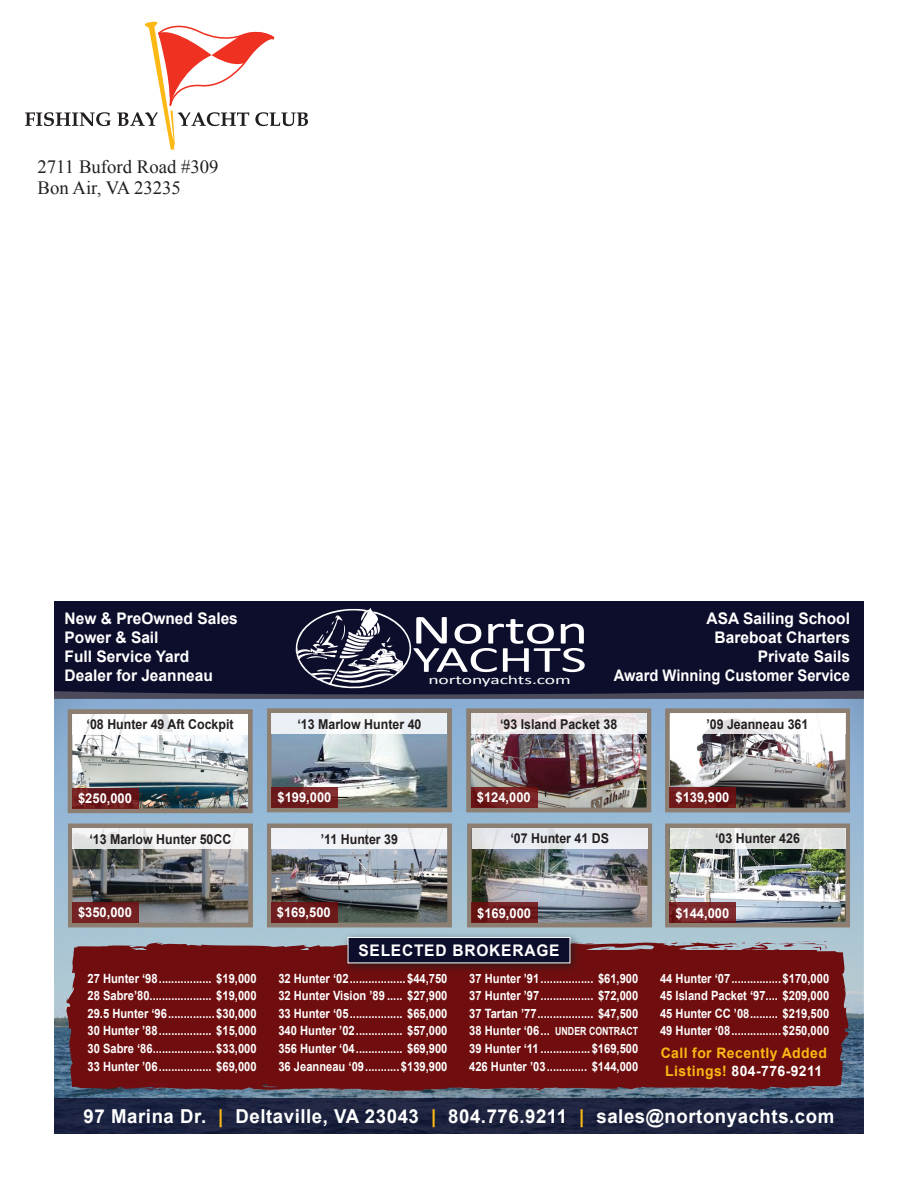
<style>
.page{position:relative;width:918px;height:1188px;background:#fff}
.page>*{position:absolute;margin:0;border:0;box-sizing:border-box;transform-origin:0 0}
.t1{font:41.7px "Calibri";letter-spacing:-.005em;color:#fff;scale:1.53 1}
.t2{font:37.2px "Calibri";letter-spacing:-.01em;color:#fff;scale:1.53 1}
.t3{font:700 19.2px "Arial";letter-spacing:.03em;color:#fff}
.t4{font:18.75px/21px "Times New Roman";color:#231f20}
.t5{font:700 16.05px/19.2px "Arial";color:#fff}
.t6{font:700 16.05px "Arial";letter-spacing:.05em;color:#fff}
.t7{font:700 14.4px/17.5px "Arial";letter-spacing:.03em;color:#fcb814;text-align:center}
.t8{font:700 13.65px "Arial";color:#231f20;scale:.91 1}
.t9{font:700 13.65px "Arial";color:#fff;scale:.95 1}
.t10{font:700 12.75px/17.5px "Arial";color:#fff;text-align:justify;scale:.87 1}
.t11{font:12.75px "Calibri";letter-spacing:-.005em;color:#fff;scale:1.53 1}
.s1{font-size:11.25px}
.s2{color:#fff}
.s3{color:#fcb814}
</style>
<div class="page">
<svg style="left:25px;top:112px;width:86px;height:14px"></svg>
<svg style="left:117px;top:22px;width:191px;height:128px"></svg>
<img style="left:54px;top:699px;width:810px;height:399px">
<div style="left:54px;top:601px;width:810px;height:97px;background:#0d0e2c"></div>
<div style="left:54px;top:1098px;width:810px;height:36px;background:#1d2440"></div>
<svg style="left:54px;top:608px;width:810px;height:91px"></svg>
<svg style="left:65px;top:940px;width:745px;height:152px;background:#805057"></svg>
<svg style="left:581px;top:942px;width:37px;height:6px"></svg>
<svg style="left:89px;top:985px;width:10px;height:28px"></svg>
<svg style="left:86px;top:1020px;width:9px;height:21px"></svg>
<div style="left:107px;top:948px;width:743px;height:144px;background:#700e0f"></div>
<svg style="left:771px;top:1079px;width:17px;height:10px"></svg>
<svg style="left:86px;top:1051px;width:168px;height:41px;background:#6c1518"></svg>
<svg style="left:299px;top:1079px;width:46px;height:11px"></svg>
<svg style="left:526px;top:1076px;width:16px;height:4px"></svg>
<svg style="left:819px;top:1023px;width:7px;height:20px"></svg>
<svg style="left:663px;top:941px;width:167px;height:43px;background:#7a2b2e"></svg>
<img style="left:74px;top:734px;width:173px;height:73px">
<div style="left:68px;top:709px;width:185px;height:104px;border:5px solid #8c7e70"></div>
<svg style="left:72px;top:788px;width:67px;height:21px"></svg>
<div style="left:72px;top:714px;width:176px;height:20px;background:#fff"></div>
<div style="left:342px;top:931px;width:239px;height:43px;background:#231f20;opacity:.75"></div>
<div style="left:348px;top:937px;width:222px;height:26px;background:#0d0e2c"></div>
<div style="left:348px;top:937px;width:222px;height:26px;border:1px solid #fff"></div>
<img style="left:273px;top:849px;width:173px;height:72px">
<div style="left:267px;top:824px;width:185px;height:103px;border:5px solid #8c7e70"></div>
<div style="left:271px;top:902px;width:66px;height:20px;background:#6f1b1c"></div>
<div style="left:272px;top:828px;width:175px;height:21px;background:#f0f3f7"></div>
<img style="left:472px;top:734px;width:173px;height:72px">
<div style="left:466px;top:708px;width:185px;height:104px;border:5px solid #8c7e70"></div>
<svg style="left:471px;top:787px;width:66px;height:20px"></svg>
<svg style="left:471px;top:713px;width:176px;height:21px;fill:#ebe6e8"></svg>
<img style="left:273px;top:734px;width:173px;height:72px">
<div style="left:267px;top:708px;width:185px;height:104px;border:5px solid #8c7e70"></div>
<svg style="left:272px;top:787px;width:66px;height:20px"></svg>
<div style="left:272px;top:713px;width:175px;height:21px;background:linear-gradient(to right,#eff4f7,#f2f5f7)"></div>
<img style="left:74px;top:849px;width:173px;height:72px">
<div style="left:68px;top:824px;width:185px;height:103px;border:5px solid #8c7e70"></div>
<div style="left:72px;top:902px;width:67px;height:20px;background:#742123"></div>
<svg style="left:73px;top:828px;width:175px;height:21px;fill:#f6f5f5"></svg>
<img style="left:671px;top:849px;width:173px;height:72px">
<div style="left:665px;top:824px;width:185px;height:103px;border:5px solid #8c7e70"></div>
<svg style="left:670px;top:903px;width:66px;height:20px"></svg>
<svg style="left:670px;top:828px;width:175px;height:21px;background:#dfe1df"></svg>
<img style="left:473px;top:849px;width:173px;height:72px">
<div style="left:467px;top:824px;width:185px;height:103px;border:5px solid #8c7e70"></div>
<div style="left:471px;top:903px;width:67px;height:20px;background:#6c181a"></div>
<svg style="left:472px;top:828px;width:176px;height:21px;background:#e7eaef"></svg>
<img style="left:671px;top:734px;width:173px;height:72px">
<div style="left:665px;top:708px;width:185px;height:104px;border:5px solid #8c7e70"></div>
<div style="left:670px;top:787px;width:66px;height:20px;background:linear-gradient(to right,#772122,#640f11)"></div>
<svg style="left:670px;top:713px;width:175px;height:21px"></svg>
<h3 class="t4" style="left:38px;top:156px;width:183px">2711 Buford Road #309<br>Bon Air, VA 23235</h3>
<p class="t5" style="left:65px;top:609px;width:175px">New &amp; PreOwned Sales<br>Power &amp; Sail<br>Full Service Yard<br>Dealer for Jeanneau</p>
<h1 class="t1" style="left:411px;top:603px;width:117px">Norton</h1>
<h2 class="t2" style="left:412px;top:636px;width:115px">YACHTS</h2>
<p class="t11" style="left:428px;top:672px;width:95px">nortonyachts.com</p>
<p class="t5" style="left:614px;top:609px;width:238px;text-align:right">ASA Sailing School<br>Bareboat Charters<br>Private Sails<br>Award Winning Customer Service</p>
<p class="t8" style="left:87px;top:715px;width:163px">‘08 Hunter 49 Aft Cockpit</p>
<p class="t8" style="left:297px;top:715px;width:138px">‘13 Marlow Hunter 40</p>
<p class="t8" style="left:500px;top:715px;width:130px">‘93 Island Packet 38</p>
<p class="t8" style="left:706px;top:715px;width:114px">’09 Jeanneau 361</p>
<p class="t9" style="left:78px;top:790px;width:58px">$250,000</p>
<p class="t9" style="left:278px;top:788px;width:58px">$199,000</p>
<p class="t9" style="left:477px;top:788px;width:58px">$124,000</p>
<p class="t9" style="left:676px;top:788px;width:58px">$139,900</p>
<p class="t8" style="left:89px;top:830px;width:157px">‘13 Marlow Hunter 50CC</p>
<p class="t8" style="left:321px;top:830px;width:86px">’11 Hunter 39</p>
<p class="t8" style="left:510px;top:829px;width:110px">‘07 Hunter 41 DS</p>
<p class="t8" style="left:715px;top:829px;width:95px">‘03 Hunter 426</p>
<p class="t9" style="left:78px;top:903px;width:58px">$350,000</p>
<p class="t9" style="left:277px;top:903px;width:58px">$169,500</p>
<p class="t9" style="left:477px;top:904px;width:58px">$169,000</p>
<p class="t9" style="left:675px;top:904px;width:58px">$144,000</p>
<p class="t6" style="left:358px;top:940px;width:203px">SELECTED BROKERAGE</p>
<p class="t10" style="left:88px;top:970px;width:196px">27 Hunter ‘98................. $19,000<br>28 Sabre’80.................... $19,000<br>29.5 Hunter ‘96...............$30,000<br>30 Hunter ’88................. $15,000<br>30 Sabre ‘86....................$33,000<br>33 Hunter ’06................. $69,000</p>
<p class="t10" style="left:278px;top:970px;width:196px">32 Hunter ‘02..................$44,750<br>32 Hunter Vision ’89 ..... $27,900<br>33 Hunter ‘05................. $65,000<br>340 Hunter ’02............... $57,000<br>356 Hunter ‘04............... $69,900<br>36 Jeanneau ‘09...........$139,900</p>
<p class="t10" style="left:469px;top:970px;width:196px">37 Hunter ’91................. $61,900<br>37 Hunter ’97................. $72,000<br>37 Tartan ’77.................. $47,500<br>38 Hunter ‘06... <span class="s1">UNDER CONTRACT </span>39 Hunter ‘11 ................$169,500<br>426 Hunter ’03............. $144,000</p>
<p class="t10" style="left:660px;top:970px;width:196px">44 Hunter ‘07................$170,000<br>45 Island Packet ‘97.... $209,000<br>45 Hunter CC ’08......... $219,500<br>49 Hunter ‘08................$250,000</p>
<p class="t7" style="left:661px;top:1045px;width:168px">Call for Recently Added<br>Listings! <span class="s2">804-776-9211</span></p>
<h3 class="t3" style="left:84px;top:1104px;width:752px">97 Marina Dr. <span class="s3">|</span> Deltaville, VA 23043 <span class="s3">|</span> 804.776.9211 <span class="s3">|</span> sales@nortonyachts.com</h3>
</div>
